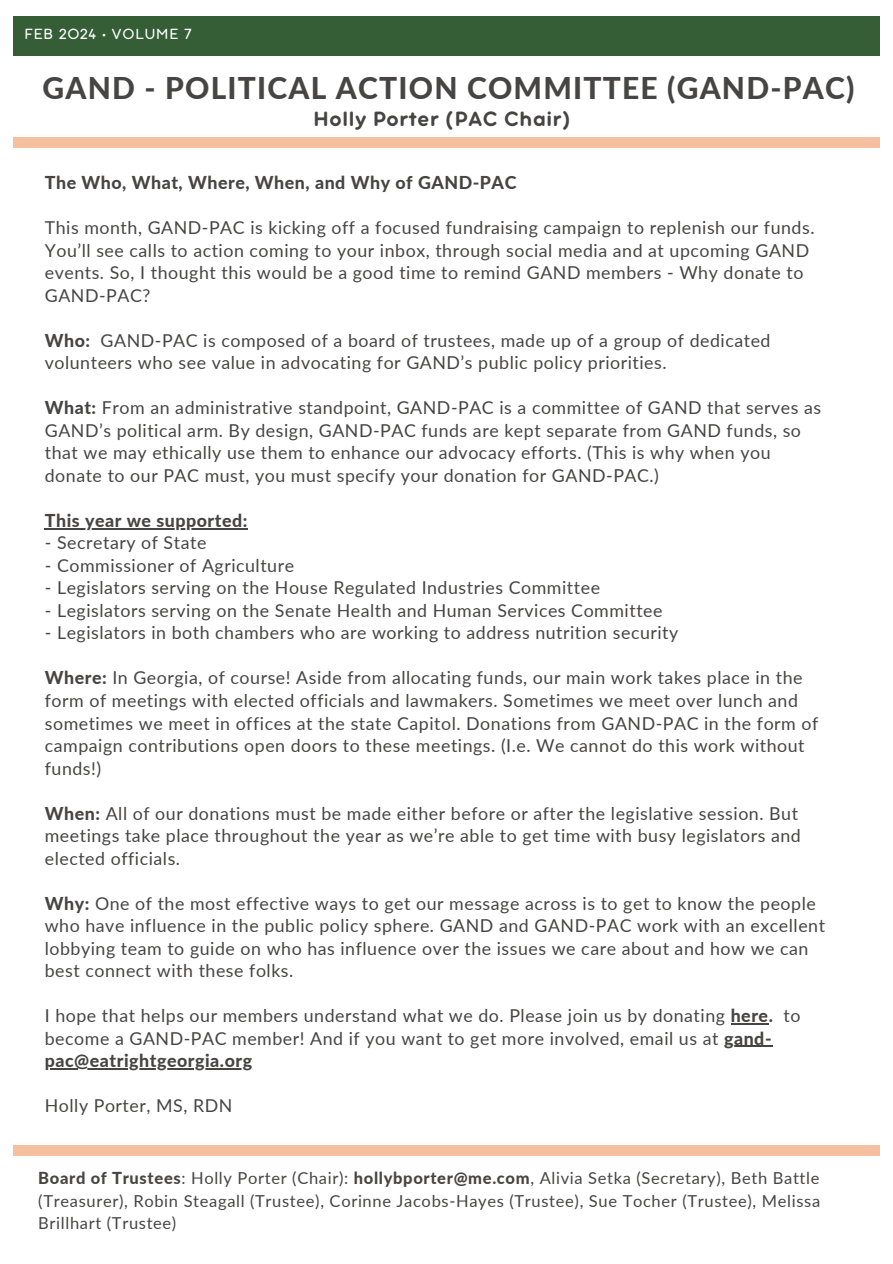
<style>
.page{position:relative;width:893px;height:1264px;background:#fff}
.page>*{position:absolute;margin:0;border:0;box-sizing:border-box;transform-origin:0 0}
.t1{font:800 30px "Lato";letter-spacing:.04em;color:#464544}
.t2{font:22.5px "Aristotelica Pro Tx Bld";letter-spacing:.03em;color:#464544}
.t3{font:17.85px/22.5px "Lato";letter-spacing:.03em;color:#464544}
.t4{font:800 17.85px "Lato";letter-spacing:.03em;color:#464544}
.t5{font:16.5px/22.5px "Lato";letter-spacing:.04em;color:#464544;text-align:justify}
.t6{font:16.05px "Aristotelica Pro Tx";letter-spacing:.06em;color:#fff}
.s1{font-weight:800}
</style>
<div class="page">
<div style="left:13px;top:17px;width:866px;height:39px;background:#355d36"></div>
<div style="left:13px;top:137px;width:867px;height:11px;background:#f4c09f"></div>
<div style="left:13px;top:1145px;width:866px;height:10px;background:#f4c09f"></div>
<hr style="left:45px;top:528px;width:203px;height:1px;background:#464544">
<hr style="left:730px;top:1023px;width:38px;height:1px;background:#464544">
<hr style="left:724px;top:1045px;width:48px;height:1px;background:#464544">
<hr style="left:45px;top:1068px;width:208px;height:1px;background:#464544">
<p class="t6" style="left:24px;top:28px;width:169px">FEB 2024 • VOLUME 7</p>
<h4 class="t1" style="left:42px;top:69px;width:813px">GAND - POLITICAL ACTION COMMITTEE (GAND-PAC)</h4>
<h4 class="t2" style="left:313px;top:112px;width:259px">Holly Porter (PAC Chair)</h4>
<p class="t4" style="left:45px;top:172px;width:473px">The Who, What, Where, When, and Why of GAND-PAC</p>
<h1 class="t3" style="left:45px;top:216px;width:771px">This month, GAND-PAC is kicking off a focused fundraising campaign to replenish our funds.<br>You’ll see calls to action coming to your inbox, through social media and at upcoming GAND events. So, I thought this would be a good time to remind GAND members - Why donate to GAND-PAC?</h1>
<h2 class="t3" style="left:45px;top:328px;width:727px"><span class="s1">Who:</span> GAND-PAC is composed of a board of trustees, made up of a group of dedicated</h2>
<h3 class="t3" style="left:45px;top:351px;width:623px">volunteers who see value in advocating for GAND’s public policy priorities.</h3>
<h3 class="t3" style="left:45px;top:396px;width:777px"><span class="s1">What:</span> From an administrative standpoint, GAND-PAC is a committee of GAND that serves as<br>GAND’s political arm. By design, GAND-PAC funds are kept separate from GAND funds, so</h3>
<h4 class="t3" style="left:45px;top:441px;width:727px">that we may ethically use them to enhance our advocacy efforts. (This is why when you donate to our PAC must, you must specify your donation for GAND-PAC.)</h4>
<h4 class="t4" style="left:45px;top:509px;width:204px">This year we supported:</h4>
<h4 class="t3" style="left:45px;top:531px;width:163px">- Secretary of State</h4>
<h4 class="t3" style="left:45px;top:553px;width:251px">- Commissioner of Agriculture</h4>
<h4 class="t3" style="left:45px;top:576px;width:556px">- Legislators serving on the House Regulated Industries Committee</h4>
<h4 class="t3" style="left:45px;top:598px;width:619px">- Legislators serving on the Senate Health and Human Services Committee</h4>
<h4 class="t3" style="left:45px;top:621px;width:635px">- Legislators in both chambers who are working to address nutrition security</h4>
<h4 class="t3" style="left:45px;top:666px;width:775px"><span class="s1">Where:</span> In Georgia, of course! Aside from allocating funds, our main work takes place in the form of meetings with elected officials and lawmakers. Sometimes we meet over lunch and sometimes we meet in offices at the state Capitol. Donations from GAND-PAC in the form of campaign contributions open doors to these meetings. (I.e. We cannot do this work without funds!)</h4>
<h4 class="t3" style="left:45px;top:801px;width:757px"><span class="s1">When:</span> All of our donations must be made either before or after the legislative session. But meetings take place throughout the year as we’re able to get time with busy legislators and elected officials.</h4>
<h4 class="t3" style="left:45px;top:891px;width:781px"><span class="s1">Why:</span> One of the most effective ways to get our message across is to get to know the people who have influence in the public policy sphere. GAND and GAND-PAC work with an excellent lobbying team to guide on who has influence over the issues we care about and how we can best connect with these folks.</h4>
<h4 class="t3" style="left:45px;top:1003px;width:757px">I hope that helps our members understand what we do. Please join us by donating <span class="s1">here.</span> to become a GAND-PAC member! And if you want to get more involved, email us at <span class="s1">gand-</span></h4>
<h4 class="t4" style="left:45px;top:1049px;width:209px">pac@eatrightgeorgia.org</h4>
<h4 class="t3" style="left:45px;top:1093px;width:189px">Holly Porter, MS, RDN</h4>
<p class="t5" style="left:38px;top:1166px;width:783px"><span class="s1">Board of Trustees</span>: Holly Porter (Chair): <span class="s1">hollybporter@me.com</span>, Alivia Setka (Secretary), Beth Battle (Treasurer), Robin Steagall (Trustee), Corinne Jacobs-Hayes (Trustee), Sue Tocher (Trustee), Melissa Brillhart (Trustee)</p>
</div>
